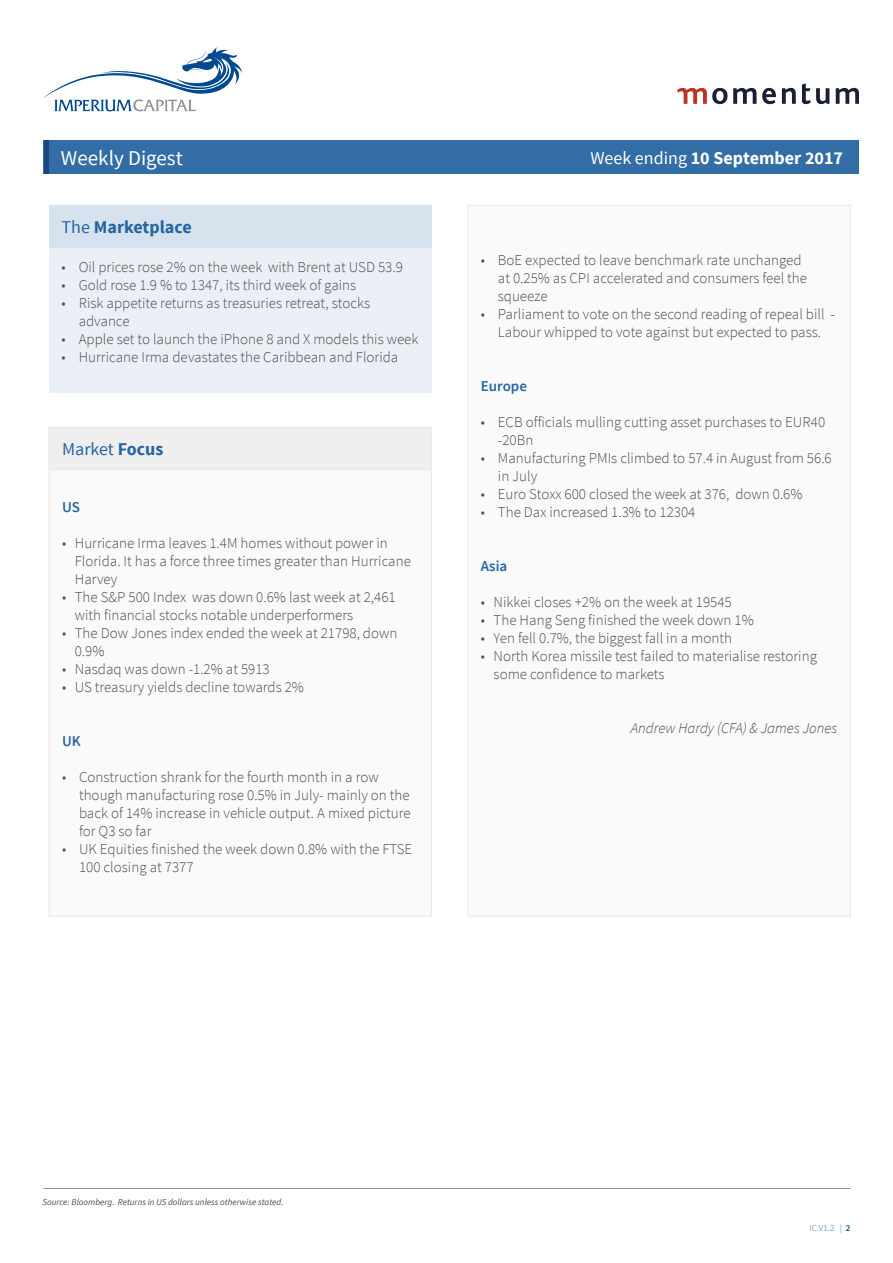
<style>
.page{position:relative;width:893px;height:1263px;background:#fff}
.page>*{position:absolute;margin:0;border:0;box-sizing:border-box;transform-origin:0 0}
.t1{font:21px "Source Sans Pro";color:#fff}
.t2{font:700 18px "Source Sans Pro";color:#fff}
.t3{font:700 18px "Source Sans Pro";color:#2665a1}
.t4{font:18px "Source Sans Pro";color:#2665a1}
.t5{font:300 15px/18px "Source Sans Pro";color:#4d4d4f}
.t6{font:italic 300 15px "Source Sans Pro";color:#4d4d4f}
.t7{font:600 15px "Source Sans Pro";color:#2665a1}
.t8{font:italic 9px "Source Sans Pro";color:#4d4d4f}
.t9{font:9px "Source Sans Pro";color:#80a4c8}
.s1{font-weight:400}
.s2{font-weight:700}
.s3{font-weight:600;color:#004990}
</style>
<div class="page">
<svg style="left:43px;top:47px;width:199px;height:64px"></svg>
<svg style="left:733px;top:88px;width:23px;height:16px"></svg>
<svg style="left:762px;top:88px;width:14px;height:16px"></svg>
<svg style="left:782px;top:88px;width:14px;height:16px"></svg>
<svg style="left:802px;top:83px;width:28px;height:21px"></svg>
<svg style="left:836px;top:88px;width:23px;height:16px"></svg>
<svg style="left:677px;top:88px;width:50px;height:16px"></svg>
<div style="left:44px;top:140px;width:815px;height:34px;background:#336da6"></div>
<hr style="left:44px;top:140px;width:4px;height:34px;background:#194581">
<hr style="left:43px;top:1188px;width:807px;height:1px;background:#939598">
<div style="left:49px;top:248px;width:383px;height:144px;background:#ebf0f6"></div>
<div style="left:49px;top:205px;width:383px;height:43px;background:#d6e2ed"></div>
<div style="left:49px;top:470px;width:382px;height:446px;background:#fafafa"></div>
<div style="left:49px;top:427px;width:382px;height:42px;background:#efefef"></div>
<div style="left:468px;top:205px;width:382px;height:711px;background:#fafafa"></div>
<h1 class="t1" style="left:61px;top:145px;width:123px">Weekly Digest</h1>
<p class="t2" style="left:590px;top:146px;width:254px"><span class="s1">Week ending</span> 10 September 2017</p>
<p class="t3" style="left:62px;top:216px;width:132px"><span class="s1">The</span> Marketplace</p>
<p class="t5" style="left:62px;top:258px;width:343px">• Oil prices rose 2% on the week with Brent at USD 53.9</p>
<p class="t5" style="left:62px;top:276px;width:296px">• Gold rose 1.9 % to 1347, its third week of gains</p>
<p class="t5" style="left:79px;top:294px;width:293px;text-indent:-17px">• Risk appetite returns as treasuries retreat, stocks advance</p>
<p class="t5" style="left:62px;top:330px;width:358px">• Apple set to launch the iPhone 8 and X models this week</p>
<p class="t5" style="left:62px;top:348px;width:338px">• Hurricane Irma devastates the Caribbean and Florida</p>
<p class="t4" style="left:62px;top:438px;width:103px">Market <span class="s2">Focus</span></p>
<p class="t7" style="left:62px;top:497px;width:19px">US</p>
<p class="t5" style="left:75px;top:534px;width:338px;text-indent:-13px">• Hurricane Irma leaves 1.4M homes without power in<br>Florida. It has a force three times greater than Hurricane<br>Harvey</p>
<p class="t5" style="left:75px;top:588px;width:322px;text-indent:-13px">• The S&amp;P 500 Index was down 0.6% last week at 2,461 with financial stocks notable underperformers</p>
<p class="t5" style="left:75px;top:624px;width:324px;text-indent:-13px">• The Dow Jones index ended the week at 21798, down<br>0.9%</p>
<p class="t5" style="left:62px;top:660px;width:209px">• Nasdaq was down -1.2% at 5913</p>
<p class="t5" style="left:62px;top:678px;width:243px">• US treasury yields decline towards 2%</p>
<p class="t7" style="left:62px;top:731px;width:20px">UK</p>
<p class="t5" style="left:79px;top:768px;width:333px;text-indent:-17px">• Construction shrank for the fourth month in a row though manufacturing rose 0.5% in July- mainly on the back of 14% increase in vehicle output. A mixed picture for Q3 so far</p>
<p class="t5" style="left:79px;top:840px;width:335px;text-indent:-17px">• UK Equities finished the week down 0.8% with the FTSE<br>100 closing at 7377</p>
<p class="t5" style="left:498px;top:251px;width:311px;text-indent:-17px">• BoE expected to leave benchmark rate unchanged at 0.25% as CPI accelerated and consumers feel the squeeze</p>
<p class="t5" style="left:481px;top:305px;width:356px;text-align:center">• Parliament to vote on the second reading of repeal bill -<br>Labour whipped to vote against but expected to pass.</p>
<p class="t7" style="left:481px;top:377px;width:48px">Europe</p>
<p class="t5" style="left:498px;top:413px;width:329px;text-indent:-17px">• ECB officials mulling cutting asset purchases to EUR40 -20Bn</p>
<p class="t5" style="left:498px;top:449px;width:335px;text-indent:-17px">• Manufacturing PMIs climbed to 57.4 in August from 56.6 in July</p>
<p class="t5" style="left:481px;top:485px;width:323px">• Euro Stoxx 600 closed the week at 376, down 0.6%</p>
<p class="t5" style="left:481px;top:503px;width:216px">• The Dax increased 1.3% to 12304</p>
<p class="t7" style="left:481px;top:557px;width:28px">Asia</p>
<p class="t5" style="left:481px;top:593px;width:252px">• Nikkei closes +2% on the week at 19545</p>
<p class="t5" style="left:481px;top:611px;width:274px">• The Hang Seng finished the week down 1%</p>
<p class="t5" style="left:481px;top:629px;width:253px">• Yen fell 0.7%, the biggest fall in a month</p>
<p class="t5" style="left:494px;top:647px;width:325px;text-indent:-13px">• North Korea missile test failed to materialise restoring some confidence to markets</p>
<p class="t6" style="left:631px;top:719px;width:208px">Andrew Hardy (CFA) &amp; James Jones</p>
<p class="t8" style="left:43px;top:1196px;width:242px">Source: Bloomberg. Returns in US dollars unless otherwise stated.</p>
<p class="t9" style="left:810px;top:1223px;width:42px">IC.V1.2 | <span class="s3">2</span></p>
</div>
